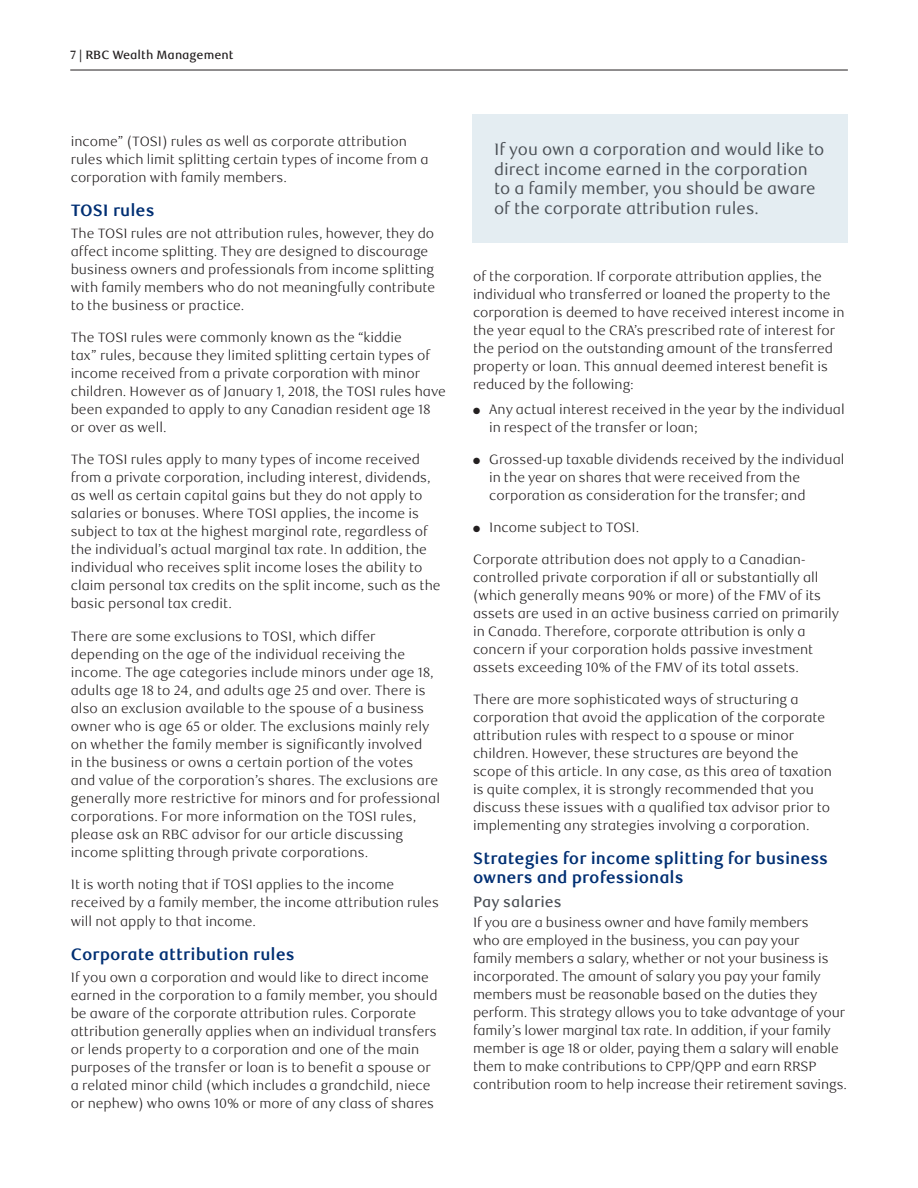
<style>
.page{position:relative;width:918px;height:1188px;background:#fff}
.page>*{position:absolute;margin:0;border:0;box-sizing:border-box;transform-origin:0 0}
.t1{font:16.5px/19.5px "RBC Text";color:#4a4f55}
._4-Text_Headline{font:700 16.5px/19.5px "RBC Text";color:#002f73}
._6-Subhead_L1{font:500 15px "RBC Text";color:#4a4f55}
._5-Body_Copy{font:300 13.5px/18px "RBC Text";color:#231f20}
.t2{font:500 12px "RBC Text";color:#231f20}
</style>
<div class="page">
<div style="left:472px;top:114px;width:376px;height:129px;background:#e4edf2"></div>
<hr style="left:70px;top:70px;width:778px;height:1px;background:#231f20">
<p class="t2" style="left:70px;top:47px;width:165px">7 | RBC Wealth Management</p>
<p class="_5-Body_Copy" style="left:71px;top:132px;width:359px">income” (TOSI) rules as well as corporate attribution rules which limit splitting certain types of income from a corporation with family members.</p>
<h2 class="_4-Text_Headline" style="left:71px;top:201px;width:85px">TOSI rules</h2>
<p class="_5-Body_Copy" style="left:71px;top:225px;width:366px">The TOSI rules are not attribution rules, however, they do affect income splitting. They are designed to discourage business owners and professionals from income splitting with family members who do not meaningfully contribute to the business or practice.</p>
<p class="_5-Body_Copy" style="left:71px;top:329px;width:377px">The TOSI rules were commonly known as the “kiddie<br>tax” rules, because they limited splitting certain types of income received from a private corporation with minor children. However as of January 1, 2018, the TOSI rules have been expanded to apply to any Canadian resident age 18 or over as well.</p>
<p class="_5-Body_Copy" style="left:71px;top:451px;width:371px">The TOSI rules apply to many types of income received from a private corporation, including interest, dividends, as well as certain capital gains but they do not apply to salaries or bonuses. Where TOSI applies, the income is subject to tax at the highest marginal rate, regardless of the individual’s actual marginal tax rate. In addition, the individual who receives split income loses the ability to claim personal tax credits on the split income, such as the basic personal tax credit.</p>
<p class="_5-Body_Copy" style="left:71px;top:627px;width:371px">There are some exclusions to TOSI, which differ depending on the age of the individual receiving the income. The age categories include minors under age 18, adults age 18 to 24, and adults age 25 and over. There is also an exclusion available to the spouse of a business owner who is age 65 or older. The exclusions mainly rely on whether the family member is significantly involved<br>in the business or owns a certain portion of the votes and value of the corporation’s shares. The exclusions are generally more restrictive for minors and for professional corporations. For more information on the TOSI rules, please ask an RBC advisor for our article discussing income splitting through private corporations.</p>
<p class="_5-Body_Copy" style="left:71px;top:876px;width:370px">It is worth noting that if TOSI applies to the income received by a family member, the income attribution rules</p>
<p class="_5-Body_Copy" style="left:71px;top:913px;width:187px">will not apply to that income.</p>
<h2 class="_4-Text_Headline" style="left:71px;top:945px;width:225px">Corporate attribution rules</h2>
<p class="_5-Body_Copy" style="left:71px;top:969px;width:368px">If you own a corporation and would like to direct income earned in the corporation to a family member, you should be aware of the corporate attribution rules. Corporate attribution generally applies when an individual transfers or lends property to a corporation and one of the main purposes of the transfer or loan is to benefit a spouse or a related minor child (which includes a grandchild, niece or nephew) who owns 10% or more of any class of shares</p>
<p class="t1" style="left:494px;top:140px;width:332px">If you own a corporation and would like to direct income earned in the corporation to a family member, you should be aware of the corporate attribution rules.</p>
<p class="_5-Body_Copy" style="left:473px;top:267px;width:373px">of the corporation. If corporate attribution applies, the individual who transferred or loaned the property to the corporation is deemed to have received interest income in the year equal to the CRA’s prescribed rate of interest for the period on the outstanding amount of the transferred property or loan. This annual deemed interest benefit is reduced by the following:</p>
<p class="_5-Body_Copy" style="left:489px;top:400px;width:357px;text-indent:-16px">● Any actual interest received in the year by the individual in respect of the transfer or loan;</p>
<p class="_5-Body_Copy" style="left:489px;top:450px;width:357px;text-indent:-16px">● Grossed-up taxable dividends received by the individual in the year on shares that were received from the corporation as consideration for the transfer; and</p>
<p class="_5-Body_Copy" style="left:473px;top:519px;width:168px">● Income subject to TOSI.</p>
<p class="_5-Body_Copy" style="left:473px;top:550px;width:368px">Corporate attribution does not apply to a Canadian&shy;controlled private corporation if all or substantially all (which generally means 90% or more) of the FMV of its assets are used in an active business carried on primarily in Canada. Therefore, corporate attribution is only a concern if your corporation holds passive investment assets exceeding 10% of the FMV of its total assets.</p>
<p class="_5-Body_Copy" style="left:473px;top:690px;width:361px">There are more sophisticated ways of structuring a corporation that avoid the application of the corporate attribution rules with respect to a spouse or minor children. However, these structures are beyond the scope of this article. In any case, as this area of taxation is quite complex, it is strongly recommended that you discuss these issues with a qualified tax advisor prior to implementing any strategies involving a corporation.</p>
<h2 class="_4-Text_Headline" style="left:473px;top:849px;width:357px">Strategies for income splitting for business owners and professionals</h2>
<h3 class="_6-Subhead_L1" style="left:473px;top:893px;width:90px">Pay salaries</h3>
<p class="_5-Body_Copy" style="left:473px;top:914px;width:376px">If you are a business owner and have family members<br>who are employed in the business, you can pay your<br>family members a salary, whether or not your business is incorporated. The amount of salary you pay your family members must be reasonable based on the duties they perform. This strategy allows you to take advantage of your family’s lower marginal tax rate. In addition, if your family member is age 18 or older, paying them a salary will enable them to make contributions to CPP/QPP and earn RRSP contribution room to help increase their retirement savings.</p>
</div>
